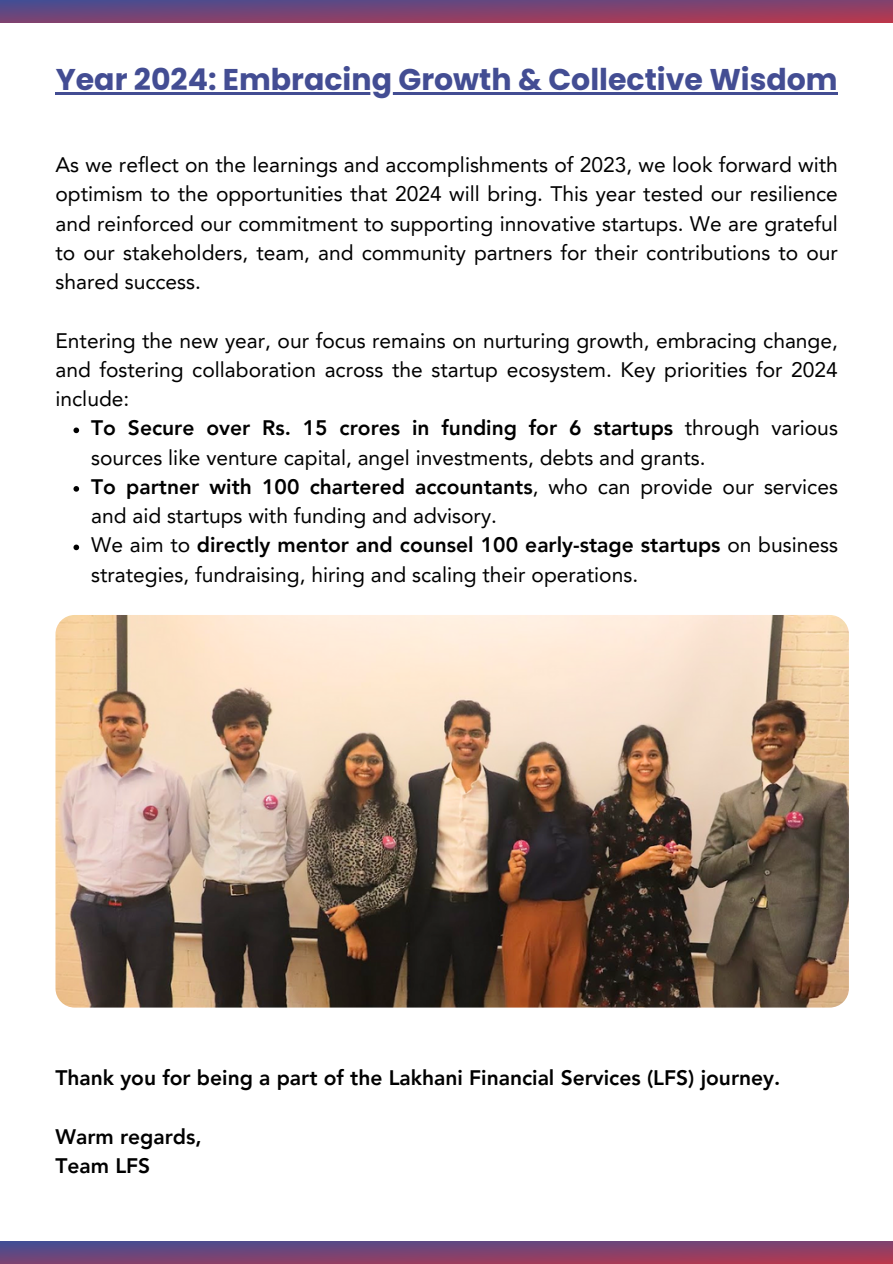
<style>
.page{position:relative;width:893px;height:1264px;background:#fff}
.page>*{position:absolute;margin:0;border:0;box-sizing:border-box;transform-origin:0 0}
.t1{font:700 30px "Poppins";color:#434d93}
.t2{font:21px/29.2px "Avenir LT Pro";color:#000}
.t3{font:800 21px "Avenir LT Pro";color:#000}
.s1{font-weight:800}
</style>
<div class="page">
<svg style="left:0;top:0;width:892px;height:23px;background:#7f426f"></svg>
<svg style="left:0;top:1241px;width:892px;height:22px;background:#7b4371"></svg>
<img style="left:55px;top:615px;width:793px;height:392px;border-radius:19px">
<hr style="left:56px;top:92px;width:781px;height:3px;background:#434d93">
<svg style="left:73px;top:427px;width:6px;height:6px"></svg>
<svg style="left:73px;top:486px;width:6px;height:5px"></svg>
<svg style="left:73px;top:544px;width:6px;height:6px"></svg>
<p class="t1" style="left:56px;top:59px;width:783px">Year 2024: Embracing Growth &amp; Collective Wisdom</p>
<p class="t2" style="left:55px;top:152px;width:783px;text-align:justify">As we reflect on the learnings and accomplishments of 2023, we look forward with optimism to the opportunities that 2024 will bring. This year tested our resilience and reinforced our commitment to supporting innovative startups. We are grateful to our stakeholders, team, and community partners for their contributions to our shared success.</p>
<p class="t2" style="left:55px;top:327px;width:783px;text-align:justify">Entering the new year, our focus remains on nurturing growth, embracing change, and fostering collaboration across the startup ecosystem. Key priorities for 2024 include:</p>
<p class="t2" style="left:91px;top:415px;width:748px"><span class="s1">To Secure over Rs. 15 crores in funding for 6 startups</span> through various sources like venture capital, angel investments, debts and grants.</p>
<p class="t2" style="left:91px;top:474px;width:748px"><span class="s1">To partner with 100 chartered accountants</span>, who can provide our services and aid startups with funding and advisory.</p>
<p class="t2" style="left:91px;top:532px;width:748px">We aim to <span class="s1">directly mentor and counsel 100 early-stage startups</span> on business strategies, fundraising, hiring and scaling their operations.</p>
<p class="t3" style="left:55px;top:1069px;width:726px">Thank you for being a part of the Lakhani Financial Services (LFS) journey.</p>
<p class="t3" style="left:55px;top:1127px;width:148px">Warm regards,</p>
<p class="t3" style="left:55px;top:1157px;width:96px">Team LFS</p>
</div>
